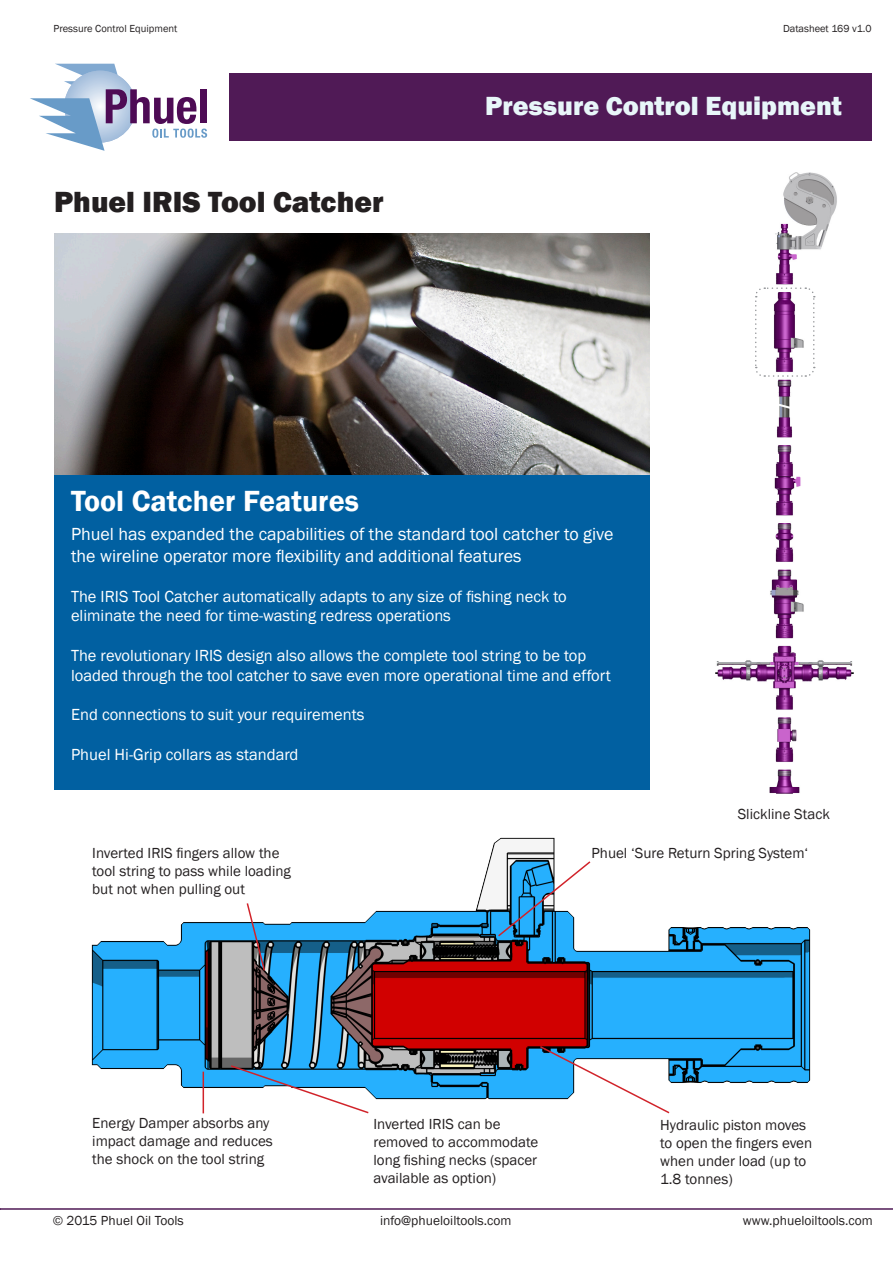
<style>
.page{position:relative;width:893px;height:1263px;background:#fff}
.page>*{position:absolute;margin:0;border:0;box-sizing:border-box;transform-origin:0 0}
.t1{font:800 30px "Franklin Gothic";color:#231f20}
.t2{font:600 30px "Franklin Gothic";color:#fff}
.t3{font:800 27px "Franklin Gothic";color:#e8f6f9}
.t4{font:18px/21.6px "Franklin Gothic";color:#fff}
.t5{font:16.5px/19.8px "Franklin Gothic";color:#fff}
.t6{font:15px/18px "Franklin Gothic";color:#231f20}
.t7{font:13.5px "Franklin Gothic";color:#231f20}
.t8{font:10.5px "Franklin Gothic";color:#231f20}
</style>
<div class="page">
<hr style="left:0;top:1208px;width:893px;height:2px;background:#4f1955">
<div style="left:229px;top:74px;width:643px;height:67px;background:#501a56"></div>
<svg style="left:30px;top:64px;width:177px;height:87px"></svg>
<img style="left:91px;top:837px;width:720px;height:270px">
<img style="left:715px;top:172px;width:139px;height:622px">
<svg style="left:246px;top:901px;width:20px;height:71px"></svg>
<hr style="left:203px;top:1071px;width:1px;height:42px;background:#d1232a">
<svg style="left:229px;top:1064px;width:141px;height:50px"></svg>
<svg style="left:538px;top:1045px;width:133px;height:69px"></svg>
<img style="left:54px;top:234px;width:595px;height:241px">
<div style="left:54px;top:475px;width:595px;height:315px;background:#0160a1"></div>
<svg style="left:496px;top:860px;width:96px;height:78px"></svg>
<svg style="left:754px;top:287px;width:61px;height:91px"></svg>
<p class="t8" style="left:53px;top:22px;width:125px">Pressure Control Equipment</p>
<p class="t8" style="left:783px;top:22px;width:90px">Datasheet 169 v1.0</p>
<p class="t1" style="left:54px;top:183px;width:331px">Phuel IRIS Tool Catcher</p>
<h2 class="t3" style="left:485px;top:89px;width:358px">Pressure Control Equipment</h2>
<p class="t2" style="left:71px;top:483px;width:289px">Tool Catcher Features</p>
<p class="t4" style="left:71px;top:524px;width:544px">Phuel has expanded the capabilities of the standard tool catcher to give the wireline operator more flexibility and additional features</p>
<p class="t5" style="left:71px;top:586px;width:497px">The IRIS Tool Catcher automatically adapts to any size of fishing neck to eliminate the need for time-wasting redress operations</p>
<p class="t5" style="left:71px;top:646px;width:541px">The revolutionary IRIS design also allows the complete tool string to be top loaded through the tool catcher to save even more operational time and effort</p>
<p class="t5" style="left:71px;top:705px;width:295px">End connections to suit your requirements</p>
<p class="t5" style="left:71px;top:745px;width:229px">Phuel Hi-Grip collars as standard</p>
<p class="t6" style="left:738px;top:806px;width:94px">Slickline Stack</p>
<p class="t6" style="left:92px;top:844px;width:200px">Inverted IRIS fingers allow the tool string to pass while loading but not when pulling out</p>
<p class="t6" style="left:591px;top:844px;width:218px">Phuel ‘Sure Return Spring System‘</p>
<p class="t6" style="left:92px;top:1115px;width:182px">Energy Damper absorbs any impact damage and reduces the shock on the tool string</p>
<p class="t6" style="left:660px;top:1116px;width:153px">Hydraulic piston moves to open the fingers even when under load (up to<br>1.8 tonnes)</p>
<p class="t6" style="left:373px;top:1116px;width:166px">Inverted IRIS can be removed to accommodate long fishing necks (spacer available as option)</p>
<p class="t7" style="left:53px;top:1212px;width:132px">© 2015 Phuel Oil Tools</p>
<p class="t7" style="left:380px;top:1212px;width:133px">info@phueloiltools.com</p>
<p class="t7" style="left:743px;top:1212px;width:131px">www.phueloiltools.com</p>
</div>
